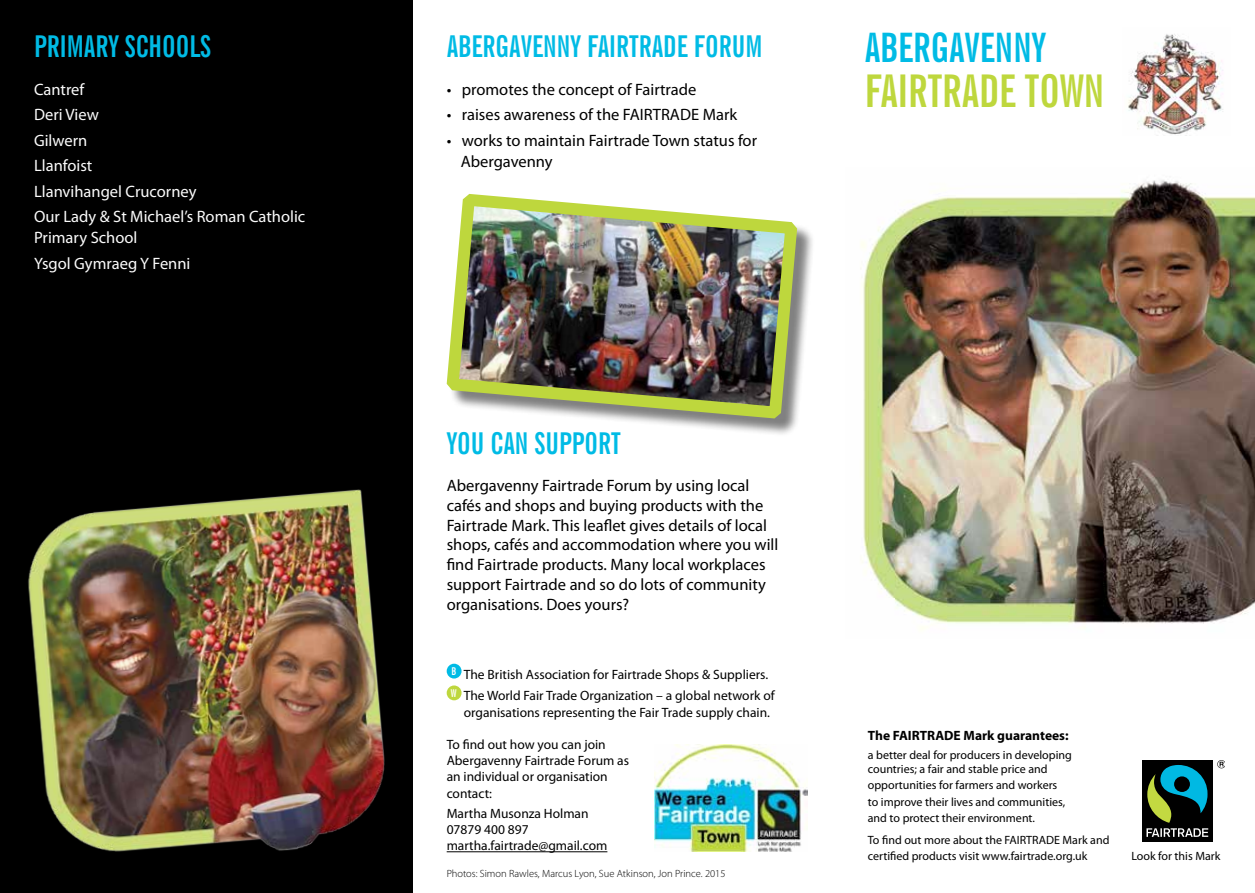
<style>
.page{position:relative;width:1255px;height:893px;background:#fff}
.page>*{position:absolute;margin:0;border:0;box-sizing:border-box;transform-origin:0 0}
.t1{font:700 extra-condensed 45px "News Gothic BT";color:#bed73d}
.t2{font:700 extra-condensed 40.5px "News Gothic BT";color:#00bbe5}
.t3{font:700 extra-condensed 30px "News Gothic BT";color:#00bbe5}
.t4{font:16.5px/19.8px "Myriad Pro";color:#000}
.t5{font:16.5px/25.5px "Myriad Pro";color:#fbfbfb}
.t6{font:13.5px/16.2px "Myriad Pro";color:#000}
.t7{font:700 13.5px "Myriad Pro";color:#000}
.t8{font:12px/16.2px "Myriad Pro";color:#000}
.t9{font:300 10.5px "Myriad Pro";color:#000}
</style>
<div class="page">
<div style="left:0;top:0;width:412px;height:893px;background:#000"></div>
<hr style="left:446px;top:851px;width:161px;height:1px;background:#000">
<div style="left:449px;top:197px;width:366px;height:239px;background:#000;opacity:.5"></div>
<img style="left:446px;top:194px;width:358px;height:231px">
<img style="left:1128px;top:34px;width:95px;height:101px">
<img style="left:654px;top:744px;width:153px;height:107px">
<img style="left:28px;top:489px;width:357px;height:363px">
<div style="left:1140px;top:758px;width:74px;height:85px;background:linear-gradient(to bottom,#000,#000)"></div>
<svg style="left:1217px;top:760px;width:7px;height:8px"></svg>
<div style="left:1142px;top:760px;width:70px;height:82px;background:#000"></div>
<svg style="left:1146px;top:765px;width:62px;height:72px"></svg>
<img style="left:860px;top:180px;width:394px;height:450px">
<div style="left:446px;top:664px;width:15px;height:14px;background:#00bbe5;border-radius:50%"></div>
<div style="left:446px;top:685px;width:15px;height:15px;background:#bed73d;border-radius:50%"></div>
<h3 class="t3" style="left:34px;top:28px;width:179px">PRIMARY SCHOOLS</h3>
<p class="t5" style="left:34px;top:76px;width:273px">Cantref<br>Deri View<br>Gilwern<br>Llanfoist<br>Llanvihangel Crucorney<br>Our Lady &amp; St Michael’s Roman Catholic</p>
<p class="t5" style="left:34px;top:225px;width:158px">Primary School<br>Ysgol Gymraeg Y Fenni</p>
<h3 class="t3" style="left:446px;top:28px;width:317px">ABERGAVENNY FAIRTRADE FORUM</h3>
<p class="t4" style="left:446px;top:79px;width:251px">• promotes the concept of Fairtrade</p>
<p class="t4" style="left:446px;top:105px;width:292px">• raises awareness of the FAIRTRADE Mark</p>
<p class="t4" style="left:460px;top:130px;width:298px;line-height:21px;text-indent:-14px">• works to maintain Fairtrade Town status for<br>Abergavenny</p>
<h2 class="t2" style="left:864px;top:23px;width:183px">ABERGAVENNY</h2>
<h1 class="t1" style="left:864px;top:64px;width:241px">FAIRTRADE TOWN</h1>
<h3 class="t3" style="left:446px;top:425px;width:176px">YOU CAN SUPPORT</h3>
<p class="t4" style="left:446px;top:475px;width:333px">Abergavenny Fairtrade Forum by using local cafés and shops and buying products with the Fairtrade Mark. This leaflet gives details of local shops, cafés and accommodation where you will find Fairtrade products. Many local workplaces support Fairtrade and so do lots of community organisations. Does yours?</p>
<p class="t6" style="left:451px;top:663px;width:325px;line-height:21.8px"><sup>B</sup> The British Association for Fairtrade Shops &amp; Suppliers.<br><sup>W</sup> The World Fair Trade Organization – a global network of</p>
<p class="t6" style="left:464px;top:704px;width:307px">organisations representing the Fair Trade supply chain.</p>
<p class="t6" style="left:446px;top:736px;width:184px">To find out how you can join<br>Abergavenny Fairtrade Forum as an individual or organisation contact:</p>
<p class="t6" style="left:446px;top:805px;width:162px">Martha Musonza Holman<br>07879 400 897 martha.fairtrade@gmail.com</p>
<p class="t9" style="left:446px;top:868px;width:280px">Photos: Simon Rawles, Marcus Lyon, Sue Atkinson, Jon Prince. 2015</p>
<p class="t7" style="left:867px;top:727px;width:202px">The FAIRTRADE Mark guarantees:</p>
<p class="t8" style="left:867px;top:747px;width:205px;line-height:14.4px">a better deal for producers in developing countries; a fair and stable price and</p>
<p class="t8" style="left:867px;top:777px;width:199px">opportunities for farmers and workers to improve their lives and communities, and to protect their environment.</p>
<p class="t8" style="left:867px;top:832px;width:243px">To find out more about the FAIRTRADE Mark and certified products visit www.fairtrade.org.uk</p>
<p class="t8" style="left:1131px;top:847px;width:91px">Look for this Mark</p>
</div>
